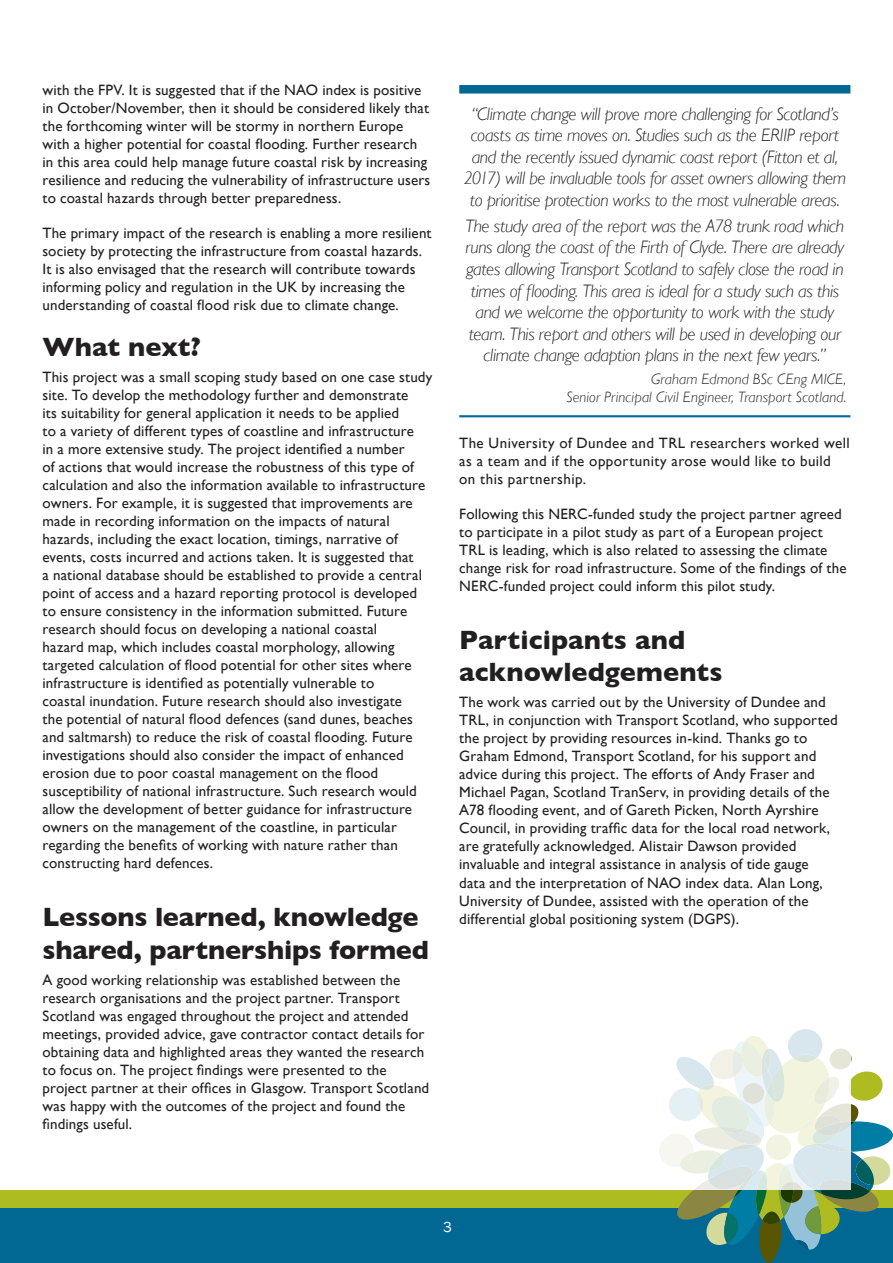
<style>
.page{position:relative;width:893px;height:1263px;background:#fff}
.page>*{position:absolute;margin:0;border:0;box-sizing:border-box;transform-origin:0 0}
.t1{font:700 27px/32.4px "Gill Sans";letter-spacing:-.005em;color:#231f20}
.t2{font:italic 300 18px/21.6px "Gill Sans";letter-spacing:-.02em;color:#231f20;text-align:center}
.t3{font:15px/18px "Gill Sans";letter-spacing:.01em;color:#231f20}
.t4{font:15px/18px "Gill Sans";letter-spacing:.03em;color:#231f20}
.t5{font:italic 300 15px/18px "Gill Sans";letter-spacing:.005em;color:#231f20;text-align:right}
.t6{font:15px "Franklin Gothic";color:#fff}
</style>
<div class="page">
<div style="left:0;top:1207px;width:893px;height:56px;background:#006893"></div>
<div style="left:0;top:1191px;width:893px;height:17px;background:#aebc21"></div>
<svg style="left:657px;top:1054px;width:236px;height:209px"></svg>
<svg style="left:657px;top:1029px;width:193px;height:161px"></svg>
<div style="left:459px;top:85px;width:391px;height:9px;background:#006893"></div>
<hr style="left:459px;top:415px;width:391px;height:2px;background:#006893">
<p class="t3" style="left:43px;top:81px;width:389px">with the FPV. It is suggested that if the NAO index is positive in October/November, then it should be considered likely that the forthcoming winter will be stormy in northern Europe with a higher potential for coastal flooding. Further research in this area could help manage future coastal risk by increasing resilience and reducing the vulnerability of infrastructure users to coastal hazards through better preparedness.</p>
<p class="t3" style="left:43px;top:224px;width:391px">The primary impact of the research is enabling a more resilient society by protecting the infrastructure from coastal hazards.<br>It is also envisaged that the research will contribute towards informing policy and regulation in the UK by increasing the understanding of coastal flood risk due to climate change.</p>
<h1 class="t1" style="left:43px;top:330px;width:160px">What next?</h1>
<p class="t3" style="left:43px;top:368px;width:391px">This project was a small scoping study based on one case study site. To develop the methodology further and demonstrate<br>its suitability for general application it needs to be applied<br>to a variety of different types of coastline and infrastructure<br>in a more extensive study. The project identified a number<br>of actions that would increase the robustness of this type of calculation and also the information available to infrastructure owners. For example, it is suggested that improvements are made in recording information on the impacts of natural hazards, including the exact location, timings, narrative of events, costs incurred and actions taken. It is suggested that<br>a national database should be established to provide a central point of access and a hazard reporting protocol is developed to ensure consistency in the information submitted. Future research should focus on developing a national coastal<br>hazard map, which includes coastal morphology, allowing targeted calculation of flood potential for other sites where infrastructure is identified as potentially vulnerable to<br>coastal inundation. Future research should also investigate<br>the potential of natural flood defences (sand dunes, beaches and saltmarsh) to reduce the risk of coastal flooding. Future investigations should also consider the impact of enhanced erosion due to poor coastal management on the flood susceptibility of national infrastructure. Such research would allow the development of better guidance for infrastructure owners on the management of the coastline, in particular regarding the benefits of working with nature rather than constructing hard defences.</p>
<h1 class="t1" style="left:43px;top:900px;width:388px">Lessons learned, knowledge shared, partnerships formed</h1>
<p class="t3" style="left:43px;top:971px;width:388px">A good working relationship was established between the research organisations and the project partner. Transport Scotland was engaged throughout the project and attended meetings, provided advice, gave contractor contact details for obtaining data and highlighted areas they wanted the research to focus on. The project findings were presented to the project partner at their offices in Glasgow. Transport Scotland was happy with the outcomes of the project and found the findings useful.</p>
<p class="t2" style="left:463px;top:103px;width:384px">“Climate change will prove more challenging for Scotland’s coasts as time moves on. Studies such as the ERIIP report and the recently issued dynamic coast report (Fitton et al, 2017) will be invaluable tools for asset owners allowing them to prioritise protection works to the most vulnerable areas.</p>
<p class="t2" style="left:465px;top:215px;width:380px">The study area of the report was the A78 trunk road which runs along the coast of the Firth of Clyde. There are already gates allowing Transport Scotland to safely close the road in times of flooding. This area is ideal for a study such as this and we welcome the opportunity to work with the study team. This report and others will be used in developing our climate change adaption plans in the next few years.”</p>
<p class="t5" style="left:566px;top:370px;width:281px">Graham Edmond BSc CEng MICE,<br>Senior Principal Civil Engineer, Transport Scotland.</p>
<p class="t4" style="left:459px;top:433px;width:392px">The University of Dundee and TRL researchers worked well as a team and if the opportunity arose would like to build on this partnership.</p>
<p class="t3" style="left:459px;top:504px;width:389px">Following this NERC-funded study the project partner agreed to participate in a pilot study as part of a European project TRL is leading, which is also related to assessing the climate change risk for road infrastructure. Some of the findings of the NERC-funded project could inform this pilot study.</p>
<h1 class="t1" style="left:459px;top:623px;width:265px">Participants and acknowledgements</h1>
<p class="t3" style="left:459px;top:693px;width:380px">The work was carried out by the University of Dundee and TRL, in conjunction with Transport Scotland, who supported the project by providing resources in-kind. Thanks go to Graham Edmond, Transport Scotland, for his support and advice during this project. The efforts of Andy Fraser and Michael Pagan, Scotland TranServ, in providing details of the A78 flooding event, and of Gareth Picken, North Ayrshire Council, in providing traffic data for the local road network, are gratefully acknowledged. Alistair Dawson provided invaluable and integral assistance in analysis of tide gauge data and the interpretation of NAO index data. Alan Long, University of Dundee, assisted with the operation of the differential global positioning system (DGPS).</p>
<p class="t6" style="left:443px;top:1218px;width:10px">3</p>
</div>
